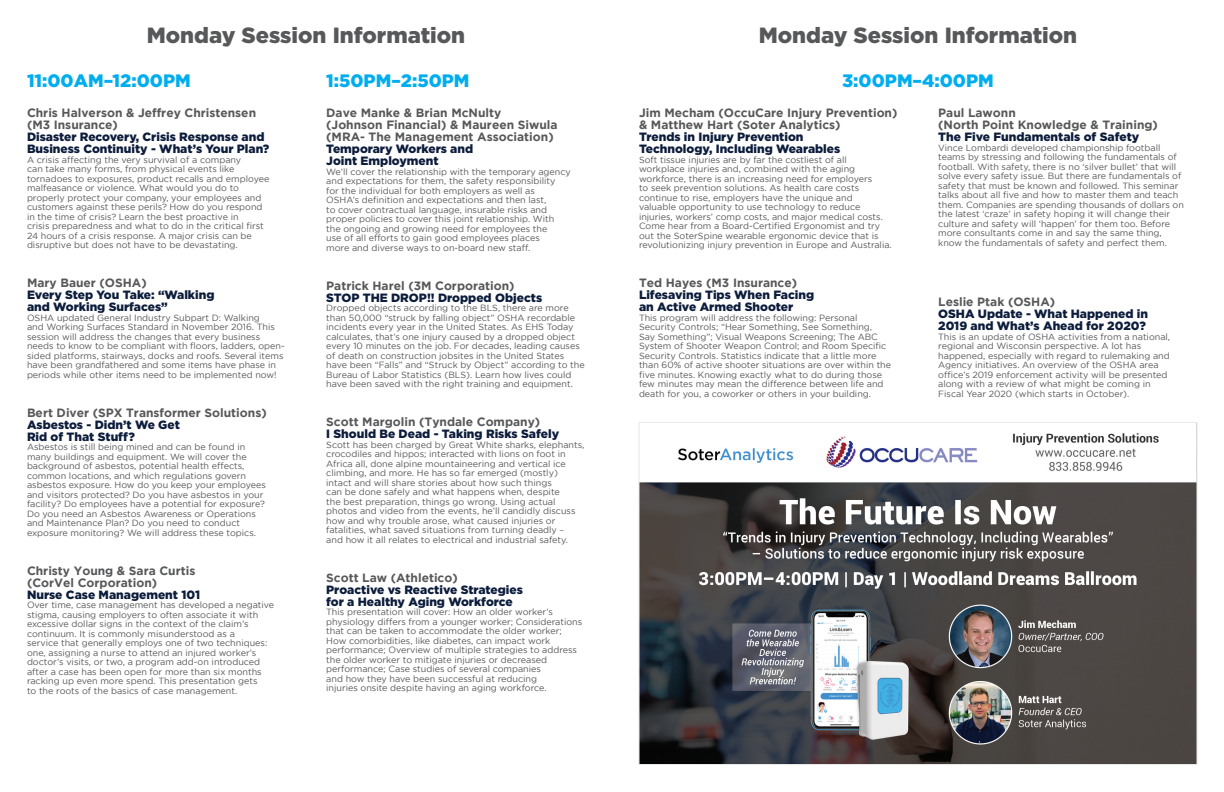
<style>
.page{position:relative;width:1224px;height:792px;background:#fff}
.page>*{position:absolute;margin:0;border:0;box-sizing:border-box;transform-origin:0 0}
.t1{font:900 22px "Gotham";color:#57585a}
.t2{font:900 18px "Gotham";color:#00aeef}
.Summary_Title{font:900 12px/12px "Gotham";color:#0c1c3b}
.Summary_Name{font:700 12px/12px "Gotham";color:#57585a}
.Summary_Paragraph{font:9px/9.5px "Gotham";color:#57585a}
</style>
<div class="page">
<img style="left:640px;top:433px;width:556px;height:330px">
<p class="t1" style="left:147px;top:23px;width:320px">Monday Session Information</p>
<p class="t2" style="left:27px;top:70px;width:165px">11:00AM–12:00PM</p>
<p class="Summary_Name" style="left:27px;top:107px;width:231px">Chris Halverson &amp; Jeffrey Christensen (M3 Insurance)</p>
<p class="Summary_Title" style="left:27px;top:131px;width:244px">Disaster Recovery, Crisis Response and<br>Business Continuity - What’s Your Plan?</p>
<p class="Summary_Paragraph" style="left:27px;top:155px;width:244px">A crisis affecting the very survival of a company<br>can take many forms, from physical events like tornadoes to exposures, product recalls and employee malfeasance or violence. What would you do to properly protect your company, your employees and customers against these perils? How do you respond in the time of crisis? Learn the best proactive in<br>crisis preparedness and what to do in the critical first 24 hours of a crisis response. A major crisis can be disruptive but does not have to be devastating.</p>
<p class="Summary_Name" style="left:27px;top:277px;width:121px">Mary Bauer (OSHA)</p>
<p class="Summary_Title" style="left:27px;top:289px;width:189px">Every Step You Take: “Walking and Working Surfaces”</p>
<p class="Summary_Paragraph" style="left:27px;top:313px;width:259px">OSHA updated General Industry Subpart D: Walking<br>and Working Surfaces Standard in November 2016. This session will address the changes that every business needs to know to be compliant with floors, ladders, open&shy;sided platforms, stairways, docks and roofs. Several items have been grandfathered and some items have phase in periods while other items need to be implemented now!</p>
<p class="Summary_Name" style="left:27px;top:406px;width:241px">Bert Diver (SPX Transformer Solutions)</p>
<p class="Summary_Title" style="left:27px;top:418px;width:154px">Asbestos - Didn’t We Get<br>Rid of That Stuff?</p>
<p class="Summary_Paragraph" style="left:27px;top:442px;width:240px">Asbestos is still being mined and can be found in many buildings and equipment. We will cover the background of asbestos, potential health effects, common locations, and which regulations govern asbestos exposure. How do you keep your employees and visitors protected? Do you have asbestos in your facility? Do employees have a potential for exposure?<br>Do you need an Asbestos Awareness or Operations and Maintenance Plan? Do you need to conduct exposure monitoring? We will address these topics.</p>
<p class="Summary_Name" style="left:27px;top:564px;width:170px">Christy Young &amp; Sara Curtis (CorVel Corporation)</p>
<p class="Summary_Title" style="left:27px;top:588px;width:175px">Nurse Case Management 101</p>
<p class="Summary_Paragraph" style="left:27px;top:600px;width:249px">Over time, case management has developed a negative stigma, causing employers to often associate it with excessive dollar signs in the context of the claim’s continuum. It is commonly misunderstood as a<br>service that generally employs one of two techniques: one, assigning a nurse to attend an injured worker’s doctor’s visits, or two, a program add-on introduced after a case has been open for more than six months racking up even more spend. This presentation gets<br>to the roots of the basics of case management.</p>
<p class="t2" style="left:326px;top:70px;width:145px">1:50PM–2:50PM</p>
<p class="Summary_Name" style="left:326px;top:107px;width:233px">Dave Manke &amp; Brian McNulty (Johnson Financial) &amp; Maureen Siwula (MRA- The Management Association)</p>
<p class="Summary_Title" style="left:326px;top:143px;width:148px">Temporary Workers and<br>Joint Employment</p>
<p class="Summary_Paragraph" style="left:326px;top:167px;width:246px">We’ll cover the relationship with the temporary agency and expectations for them, the safety responsibility<br>for the individual for both employers as well as<br>OSHA’s definition and expectations and then last,<br>to cover contractual language, insurable risks and proper policies to cover this joint relationship. With the ongoing and growing need for employees the<br>use of all efforts to gain good employees places<br>more and diverse ways to on-board new staff.</p>
<p class="Summary_Name" style="left:326px;top:279px;width:190px">Patrick Harel (3M Corporation)</p>
<p class="Summary_Title" style="left:326px;top:291px;width:217px">STOP THE DROP!! Dropped Objects</p>
<p class="Summary_Paragraph" style="left:326px;top:303px;width:260px">Dropped objects according to the BLS, there are more than 50,000 “struck by falling object” OSHA recordable incidents every year in the United States. As EHS Today calculates, that’s one injury caused by a dropped object every 10 minutes on the job. For decades, leading causes of death on construction jobsites in the United States have been “Falls” and “Struck by Object” according to the Bureau of Labor Statistics (BLS). Learn how lives could have been saved with the right training and equipment.</p>
<p class="Summary_Name" style="left:326px;top:416px;width:216px">Scott Margolin (Tyndale Company)</p>
<p class="Summary_Title" style="left:326px;top:428px;width:234px">I Should Be Dead - Taking Risks Safely</p>
<p class="Summary_Paragraph" style="left:326px;top:440px;width:260px">Scott has been charged by Great White sharks, elephants, crocodiles and hippos; interacted with lions on foot in Africa all, done alpine mountaineering and vertical ice climbing, and more. He has so far emerged (mostly) intact and will share stories about how such things<br>can be done safely and what happens when, despite<br>the best preparation, things go wrong. Using actual photos and video from the events, he’ll candidly discuss how and why trouble arose, what caused injuries or fatalities, what saved situations from turning deadly –<br>and how it all relates to electrical and industrial safety.</p>
<p class="Summary_Name" style="left:326px;top:571px;width:133px">Scott Law (Athletico)</p>
<p class="Summary_Title" style="left:326px;top:583px;width:198px">Proactive vs Reactive Strategies for a Healthy Aging Workforce</p>
<p class="Summary_Paragraph" style="left:326px;top:607px;width:258px">This presentation will cover: How an older worker’s physiology differs from a younger worker; Considerations that can be taken to accommodate the older worker; How comorbidities, like diabetes, can impact work performance; Overview of multiple strategies to address the older worker to mitigate injuries or decreased performance; Case studies of several companies<br>and how they have been successful at reducing<br>injuries onsite despite having an aging workforce.</p>
<p class="t1" style="left:759px;top:23px;width:320px">Monday Session Information</p>
<p class="t2" style="left:842px;top:70px;width:153px">3:00PM–4:00PM</p>
<p class="Summary_Name" style="left:639px;top:107px;width:260px">Jim Mecham (OccuCare Injury Prevention) &amp; Matthew Hart (Soter Analytics)</p>
<p class="Summary_Title" style="left:639px;top:131px;width:203px">Trends in Injury Prevention<br>Technology, Including Wearables</p>
<p class="Summary_Paragraph" style="left:639px;top:155px;width:254px">Soft tissue injuries are by far the costliest of all workplace injuries and, combined with the aging workforce, there is an increasing need for employers<br>to seek prevention solutions. As health care costs continue to rise, employers have the unique and valuable opportunity to use technology to reduce injuries, workers’ comp costs, and major medical costs.<br>Come hear from a Board-Certified Ergonomist and try out the SoterSpine wearable ergonomic device that is revolutionizing injury prevention in Europe and Australia.</p>
<p class="Summary_Name" style="left:639px;top:277px;width:160px">Ted Hayes (M3 Insurance)</p>
<p class="Summary_Title" style="left:639px;top:289px;width:177px">Lifesaving Tips When Facing an Active Armed Shooter</p>
<p class="Summary_Paragraph" style="left:639px;top:313px;width:254px">This program will address the following: Personal Security Controls; “Hear Something, See Something,<br>Say Something”; Visual Weapons Screening; The ABC System of Shooter Weapon Control; and Room Specific Security Controls. Statistics indicate that a little more than 60% of active shooter situations are over within the five minutes. Knowing exactly what to do during those few minutes may mean the difference between life and death for you, a coworker or others in your building.</p>
<p class="Summary_Name" style="left:938px;top:107px;width:221px">Paul Lawonn<br>(North Point Knowledge &amp; Training)</p>
<p class="Summary_Title" style="left:938px;top:131px;width:203px">The Five Fundamentals of Safety</p>
<p class="Summary_Paragraph" style="left:938px;top:143px;width:247px">Vince Lombardi developed championship football teams by stressing and following the fundamentals of football. With safety, there is no ‘silver bullet’ that will solve every safety issue. But there are fundamentals of safety that must be known and followed. This seminar talks about all five and how to master them and teach them. Companies are spending thousands of dollars on the latest ‘craze’ in safety hoping it will change their culture and safety will ‘happen’ for them too. Before more consultants come in and say the same thing, know the fundamentals of safety and perfect them.</p>
<p class="Summary_Name" style="left:938px;top:296px;width:118px">Leslie Ptak (OSHA)</p>
<p class="Summary_Title" style="left:938px;top:308px;width:211px">OSHA Update - What Happened in<br>2019 and What’s Ahead for 2020?</p>
<p class="Summary_Paragraph" style="left:938px;top:332px;width:233px">This is an update of OSHA activities from a national, regional and Wisconsin perspective. A lot has happened, especially with regard to rulemaking and Agency initiatives. An overview of the OSHA area office’s 2019 enforcement activity will be presented along with a review of what might be coming in Fiscal Year 2020 (which starts in October).</p>
</div>
